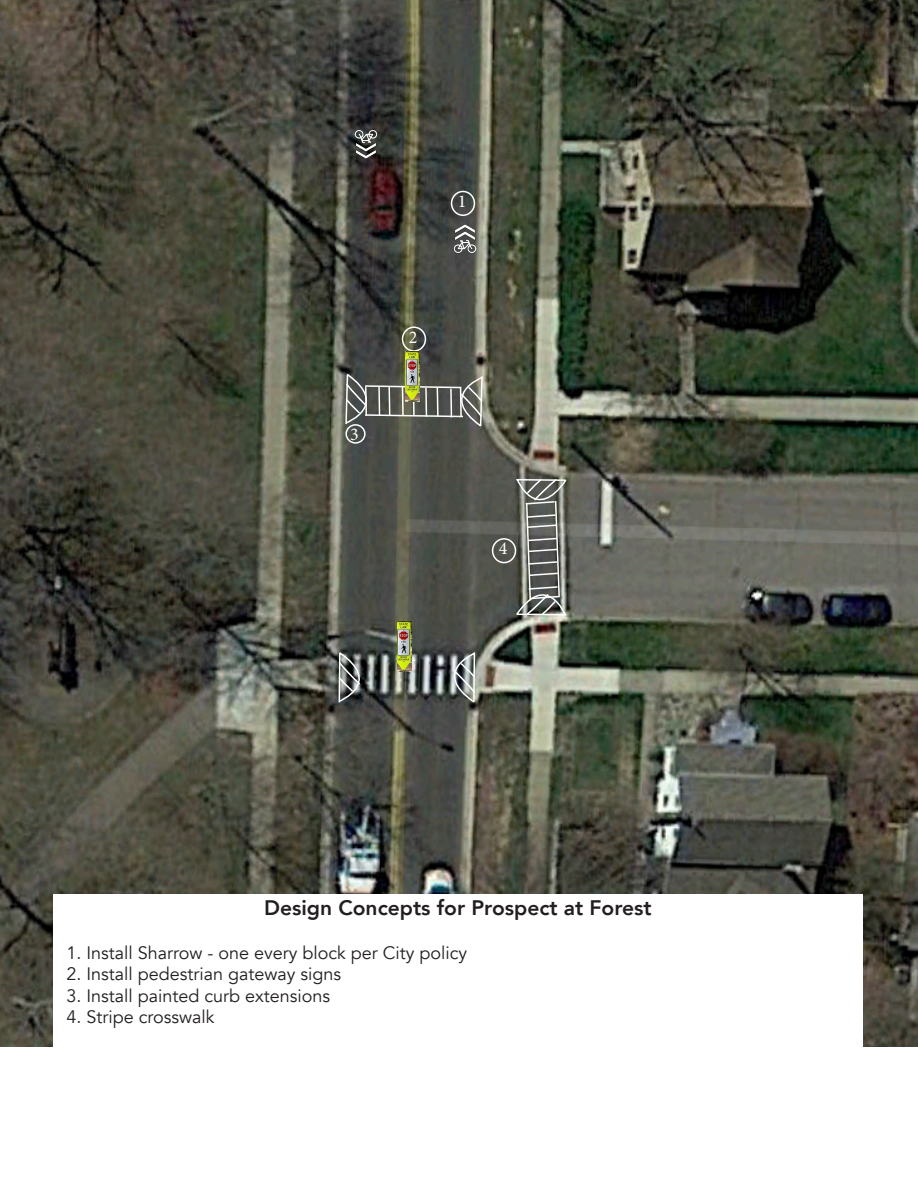
<style>
.page{position:relative;width:918px;height:1188px;background:#fff}
.page>*{position:absolute;margin:0;border:0;box-sizing:border-box;transform-origin:0 0}
.t1{font:800 21px "Avenir";color:#231f20}
.t2{font:18px "Avenir";color:#231f20}
.t3{font:18px "Minion Pro";color:#fff}
</style>
<div class="page">
<img style="left:0;top:0;width:918px;height:1047px">
<img style="left:454px;top:225px;width:22px;height:29px">
<div style="left:451px;top:191px;width:24px;height:25px;border:2px solid #fff;border-radius:50%"></div>
<div style="left:402px;top:326px;width:24px;height:26px;border:2px solid #fff;border-radius:50%"></div>
<div style="left:345px;top:424px;width:21px;height:20px;border:2px solid #fff;border-radius:50%"></div>
<img style="left:354px;top:130px;width:23px;height:29px">
<div style="left:53px;top:894px;width:810px;height:153px;background:#fff"></div>
<svg style="left:338px;top:650px;width:45px;height:54px;background:#595c5c"></svg>
<svg style="left:430px;top:651px;width:46px;height:54px;background:#696d6e"></svg>
<svg style="left:514px;top:478px;width:55px;height:138px;background:#757771"></svg>
<svg style="left:345px;top:372px;width:139px;height:57px;background:#696a64"></svg>
<img style="left:406px;top:352px;width:14px;height:49px">
<img style="left:397px;top:622px;width:15px;height:49px">
<div style="left:492px;top:538px;width:24px;height:25px;border:2px solid #fff;border-radius:50%"></div>
<p class="t3" style="left:350px;top:422px;width:10px">3</p>
<p class="t3" style="left:458px;top:189px;width:10px">1</p>
<p class="t3" style="left:409px;top:325px;width:10px">2</p>
<p class="t3" style="left:499px;top:536px;width:10px">4</p>
<p class="t1" style="left:264px;top:892px;width:389px">Design Concepts for Prospect at Forest</p>
<p class="t2" style="left:66px;top:942px;width:402px">1. Install Sharrow - one every block per City policy</p>
<p class="t2" style="left:66px;top:963px;width:276px">2. Install pedestrian gateway signs</p>
<p class="t2" style="left:66px;top:985px;width:265px">3. Install painted curb extensions</p>
<p class="t2" style="left:66px;top:1006px;width:149px">4. Stripe crosswalk</p>
</div>
